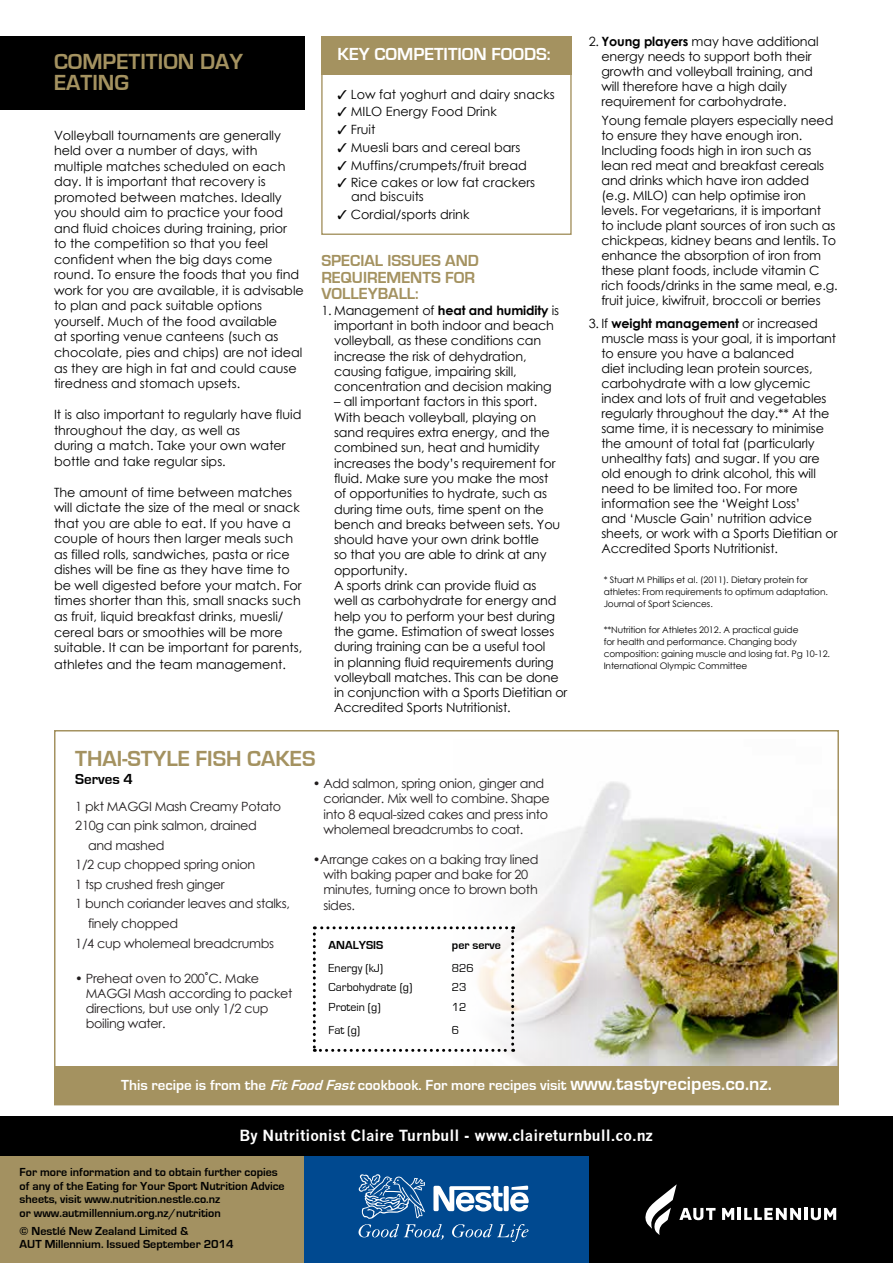
<style>
.page{position:relative;width:893px;height:1263px;background:#fff}
.page>*{position:absolute;margin:0;border:0;box-sizing:border-box;transform-origin:0 0}
.t1{font:700 22.5px/21px "Eurostile";color:#a49260}
.t2{font:700 18px "Eurostile";color:#fff}
.t3{font:700 16.5px/16.5px "Eurostile";color:#a49260}
.t4{font:700 15px "Eurostile";color:#fff}
.t5{font:700 15px "News Gothic";color:#fff}
.t6{font:700 15px "Eurostile";color:#000}
.t7{font:12.75px/15px "Century Gothic";letter-spacing:-.01em;color:#000}
.t8{font:12.75px/15.3px "Century Gothic";letter-spacing:-.025em;color:#211d1e}
.t9{font:700 12px/13.5px "Eurostile";color:#000}
.t10{font:12px "Eurostile";color:#000}
.t11{font:9px/12px "Century Gothic";letter-spacing:-.01em;color:#000}
.s1{font-weight:700}
.s2{font-style:italic}
.s3{font-size:19.5px}
</style>
<div class="page">
<div style="left:0;top:36px;width:304px;height:74px;background:#000"></div>
<img style="left:452px;top:781px;width:384px;height:286px">
<div style="left:321px;top:36px;width:251px;height:199px;border:1px solid #a49260"></div>
<div style="left:321px;top:36px;width:251px;height:38px;background:#a49260"></div>
<div style="left:55px;top:1067px;width:784px;height:38px;background:#a49260"></div>
<svg style="left:313px;top:926px;width:201px;height:126px"></svg>
<div style="left:0;top:1116px;width:893px;height:45px;background:#000"></div>
<div style="left:0;top:1157px;width:628px;height:106px;background:#a39161"></div>
<div style="left:589px;top:1157px;width:304px;height:106px;background:#000"></div>
<div style="left:304px;top:1157px;width:285px;height:106px;background:#004990"></div>
<svg style="left:358px;top:1174px;width:171px;height:68px"></svg>
<svg style="left:722px;top:1208px;width:114px;height:12px"></svg>
<svg style="left:645px;top:1184px;width:70px;height:51px"></svg>
<h1 class="t1" style="left:54px;top:51px;width:191px">COMPETITION DAY<br>EATING</h1>
<p class="t7" style="left:54px;top:127px;width:251px;line-height:15.6px">Volleyball tournaments are generally held over a number of days, with multiple matches scheduled on each day. It is important that recovery is promoted between matches. Ideally you should aim to practice your food and fluid choices during training, prior<br>to the competition so that you feel confident when the big days come round. To ensure the foods that you find work for you are available, it is advisable to plan and pack suitable options yourself. Much of the food available<br>at sporting venue canteens (such as chocolate, pies and chips) are not ideal as they are high in fat and could cause tiredness and stomach upsets.</p>
<p class="t7" style="left:54px;top:406px;width:249px;line-height:15.6px">It is also important to regularly have fluid throughout the day, as well as<br>during a match. Take your own water bottle and take regular sips.</p>
<p class="t7" style="left:54px;top:484px;width:250px;line-height:15.6px">The amount of time between matches will dictate the size of the meal or snack that you are able to eat. If you have a couple of hours then larger meals such as filled rolls, sandwiches, pasta or rice dishes will be fine as they have time to be well digested before your match. For times shorter than this, small snacks such as fruit, liquid breakfast drinks, muesli/ cereal bars or smoothies will be more suitable. It can be important for parents, athletes and the team management.</p>
<h2 class="t2" style="left:338px;top:45px;width:215px">KEY COMPETITION FOODS:</h2>
<p class="t7" style="left:338px;top:86px;width:219px">✓ Low fat yoghurt and dairy snacks</p>
<p class="t7" style="left:338px;top:104px;width:161px">✓ MILO Energy Food Drink</p>
<p class="t7" style="left:338px;top:122px;width:39px">✓ Fruit</p>
<p class="t7" style="left:338px;top:140px;width:184px">✓ Muesli bars and cereal bars</p>
<p class="t7" style="left:338px;top:157px;width:191px">✓ Muffins/crumpets/fruit bread</p>
<p class="t7" style="left:351px;top:176px;width:185px;line-height:13.5px;text-indent:-14px">✓ Rice cakes or low fat crackers and biscuits</p>
<p class="t7" style="left:338px;top:206px;width:133px">✓ Cordial/sports drink</p>
<p class="t3" style="left:321px;top:253px;width:159px">SPECIAL ISSUES AND<br>REQUIREMENTS FOR<br>VOLLEYBALL:</p>
<p class="t7" style="left:334px;top:302px;width:227px;text-indent:-13px">1. Management of <span class="s1">heat and humidity</span> is important in both indoor and beach volleyball, as these conditions can increase the risk of dehydration, causing fatigue, impairing skill, concentration and decision making</p>
<p class="t7" style="left:334px;top:394px;width:235px">– all important factors in this sport.<br>With beach volleyball, playing on sand requires extra energy, and the combined sun, heat and humidity increases the body’s requirement for fluid. Make sure you make the most<br>of opportunities to hydrate, such as during time outs, time spent on the bench and breaks between sets. You should have your own drink bottle<br>so that you are able to drink at any opportunity.<br>A sports drink can provide fluid as<br>well as carbohydrate for energy and help you to perform your best during the game. Estimation of sweat losses during training can be a useful tool<br>in planning fluid requirements during volleyball matches. This can be done in conjunction with a Sports Dietitian or Accredited Sports Nutritionist.</p>
<h1 class="t1" style="left:75px;top:748px;width:242px">THAI-STYLE FISH CAKES</h1>
<p class="t6" style="left:75px;top:771px;width:59px">Serves 4</p>
<p class="t8" style="left:75px;top:798px;width:207px">1 pkt MAGGI Mash Creamy Potato</p>
<p class="t8" style="left:75px;top:818px;width:183px">210g can pink salmon, drained</p>
<p class="t8" style="left:88px;top:837px;width:78px">and mashed</p>
<p class="t8" style="left:75px;top:857px;width:181px">1/2 cup chopped spring onion</p>
<p class="t8" style="left:75px;top:876px;width:151px">1 tsp crushed fresh ginger</p>
<p class="t8" style="left:75px;top:896px;width:216px">1 bunch coriander leaves and stalks,</p>
<p class="t8" style="left:88px;top:916px;width:92px">finely chopped</p>
<p class="t8" style="left:75px;top:935px;width:200px">1/4 cup wholemeal breadcrumbs</p>
<p class="t8" style="left:86px;top:970px;width:208px;text-indent:-11px">• Preheat oven to 200˚C. Make<br>MAGGI Mash according to packet directions, but use only 1/2 cup boiling water.</p>
<p class="t8" style="left:323px;top:775px;width:228px;text-indent:-11px">• Add salmon, spring onion, ginger and coriander. Mix well to combine. Shape into 8 equal-sized cakes and press into wholemeal breadcrumbs to coat.</p>
<p class="t8" style="left:323px;top:851px;width:217px;text-indent:-11px">•Arrange cakes on a baking tray lined with baking paper and bake for 20 minutes, turning once to brown both sides.</p>
<p class="t9" style="left:329px;top:939px;width:56px">ANALYSIS</p>
<p class="t9" style="left:452px;top:939px;width:50px">per serve</p>
<p class="t10" style="left:329px;top:961px;width:56px">Energy (kJ)</p>
<p class="t10" style="left:452px;top:961px;width:24px">826</p>
<p class="t10" style="left:329px;top:981px;width:85px">Carbohydrate (g)</p>
<p class="t10" style="left:452px;top:981px;width:16px">23</p>
<p class="t10" style="left:329px;top:1001px;width:54px">Protein (g)</p>
<p class="t10" style="left:452px;top:1001px;width:16px">12</p>
<p class="t10" style="left:329px;top:1023px;width:33px">Fat (g)</p>
<p class="t10" style="left:452px;top:1023px;width:9px">6</p>
<p class="t7" style="left:601px;top:33px;width:219px;text-indent:-13px">2. <span class="s1">Young players</span> may have additional energy needs to support both their growth and volleyball training, and will therefore have a high daily requirement for carbohydrate.</p>
<p class="t7" style="left:601px;top:113px;width:238px">Young female players especially need to ensure they have enough iron.<br>Including foods high in iron such as lean red meat and breakfast cereals and drinks which have iron added (e.g. MILO) can help optimise iron levels. For vegetarians, it is important<br>to include plant sources of iron such as chickpeas, kidney beans and lentils. To enhance the absorption of iron from these plant foods, include vitamin C rich foods/drinks in the same meal, e.g. fruit juice, kiwifruit, broccoli or berries</p>
<p class="t7" style="left:601px;top:316px;width:238px;text-indent:-13px">3. If <span class="s1">weight management</span> or increased muscle mass is your goal, it is important to ensure you have a balanced<br>diet including lean protein sources, carbohydrate with a low glycemic index and lots of fruit and vegetables regularly throughout the day.** At the same time, it is necessary to minimise the amount of total fat (particularly unhealthy fats) and sugar. If you are old enough to drink alcohol, this will need to be limited too. For more information see the ‘Weight Loss’<br>and ‘Muscle Gain’ nutrition advice sheets, or work with a Sports Dietitian or Accredited Sports Nutritionist.</p>
<p class="t11" style="left:604px;top:573px;width:226px">* Stuart M Phillips et al. (2011). Dietary protein for athletes: From requirements to optimum adaptation.<br>Journal of Sport Sciences.</p>
<p class="t11" style="left:604px;top:624px;width:228px">**Nutrition for Athletes 2012. A practical guide<br>for health and performance. Changing body composition: gaining muscle and losing fat. Pg 10-12.<br>International Olympic Committee</p>
<p class="t4" style="left:121px;top:1076px;width:652px">This recipe is from the <span class="s2">FitFoodFast</span>cookbook. For more recipes visit <span class="s3">www.tastyrecipes.co.nz.</span></p>
<p class="t5" style="left:239px;top:1126px;width:415px">By Nutritionist Claire Turnbull - www.claireturnbull.co.nz</p>
<p class="t9" style="left:20px;top:1166px;width:266px">For more information and to obtain further copies of any of the Eating for Your Sport Nutrition Advice sheets, visit www.nutrition.nestle.co.nz<br>or www.autmillennium.org.nz/nutrition</p>
<p class="t9" style="left:20px;top:1224px;width:216px">© Nestlé New Zealand Limited &amp;<br>AUT Millennium. Issued September 2014</p>
</div>
